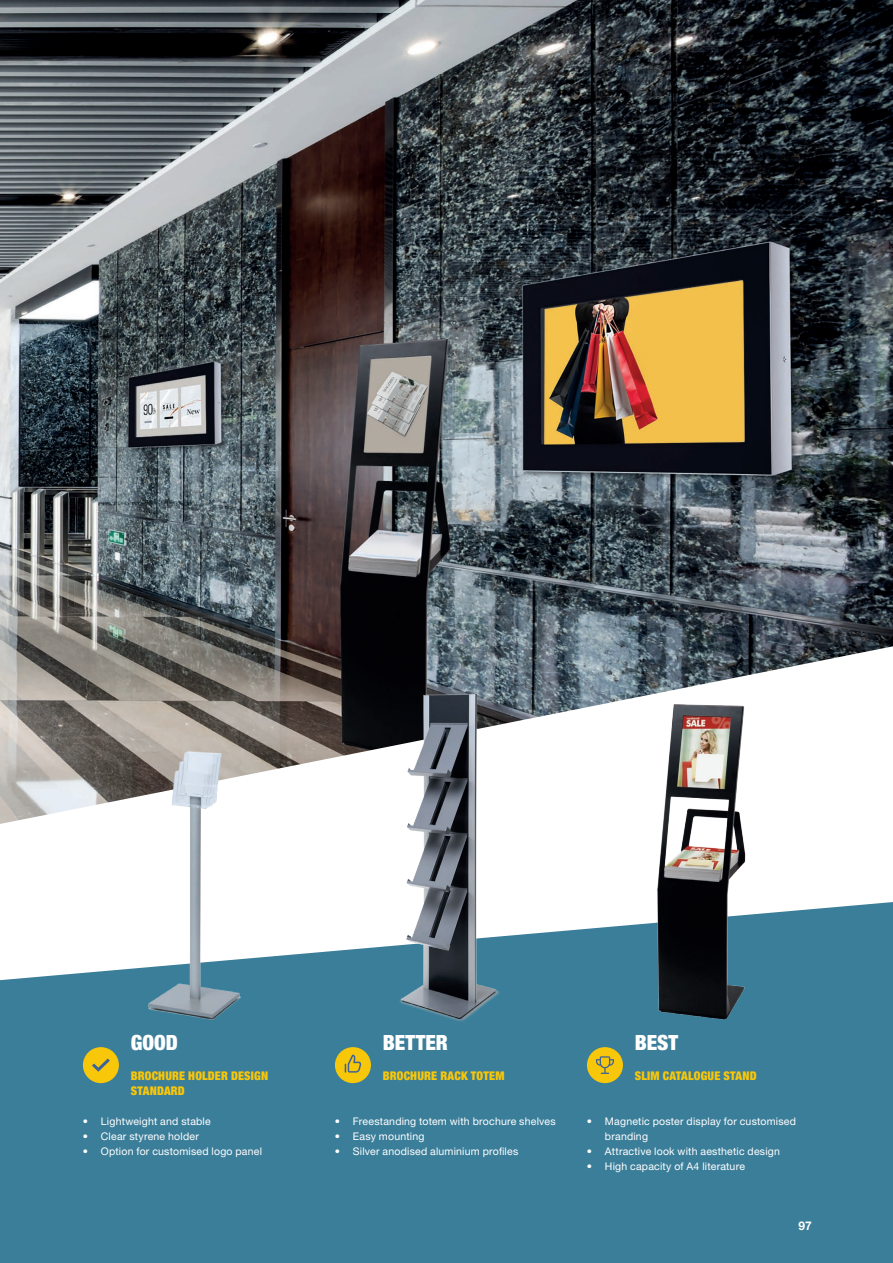
<style>
.page{position:relative;width:893px;height:1263px;background:#fff}
.page>*{position:absolute;margin:0;border:0;box-sizing:border-box;transform-origin:0 0}
.t1{font:900 condensed 21px "Helvetica Neue LT Pro";color:#fff}
.t2{font:900 condensed 12px/14.4px "Helvetica Neue LT Pro";letter-spacing:.015em;color:#f9c709}
.t3{font:700 12px "Helvetica Neue LT Pro";color:#fff}
.t4{font:10.5px/15px "Helvetica Neue LT Pro";letter-spacing:.02em;color:#fff}
</style>
<div class="page">
<img style="left:0;top:0;width:893px;height:644px">
<svg style="left:0;top:644px;width:893px;height:180px"></svg>
<div style="left:0;top:902px;width:893px;height:361px;background:#3b7e99"></div>
<div style="left:83px;top:1047px;width:36px;height:36px;background:#f9c709;border-radius:50%"></div>
<div style="left:335px;top:1047px;width:36px;height:36px;background:#f9c709;border-radius:50%"></div>
<div style="left:587px;top:1047px;width:36px;height:36px;background:#f9c709;border-radius:50%"></div>
<svg style="left:92px;top:1058px;width:18px;height:14px"></svg>
<svg style="left:345px;top:1054px;width:17px;height:19px"></svg>
<svg style="left:596px;top:1056px;width:18px;height:18px"></svg>
<img style="left:83px;top:708px;width:225px;height:345px">
<img style="left:313px;top:649px;width:263px;height:403px">
<img style="left:587px;top:690px;width:225px;height:345px">
<h1 class="t1" style="left:131px;top:1030px;width:49px">GOOD</h1>
<h1 class="t1" style="left:383px;top:1030px;width:66px">BETTER</h1>
<h1 class="t1" style="left:635px;top:1030px;width:45px">BEST</h1>
<p class="t2" style="left:131px;top:1068px;width:139px">BROCHURE HOLDER DESIGN<br>STANDARD</p>
<p class="t2" style="left:383px;top:1068px;width:123px">BROCHURE RACK TOTEM</p>
<p class="t2" style="left:635px;top:1068px;width:123px">SLIM CATALOGUE STAND</p>
<p class="t4" style="left:83px;top:1114px;width:129px">• Lightweight and stable</p>
<p class="t4" style="left:83px;top:1129px;width:117px">• Clear styrene holder</p>
<p class="t4" style="left:83px;top:1144px;width:181px">• Option for customised logo panel</p>
<p class="t4" style="left:335px;top:1114px;width:222px">• Freestanding totem with brochure shelves</p>
<p class="t4" style="left:335px;top:1129px;width:91px">• Easy mounting</p>
<p class="t4" style="left:335px;top:1144px;width:185px">• Silver anodised aluminium profiles</p>
<p class="t4" style="left:605px;top:1114px;width:193px;text-indent:-18px">• Magnetic poster display for customised branding</p>
<p class="t4" style="left:587px;top:1144px;width:195px">• Attractive look with aesthetic design</p>
<p class="t4" style="left:587px;top:1159px;width:160px">• High capacity of A4 literature</p>
<p class="t3" style="left:798px;top:1218px;width:15px">97</p>
</div>
